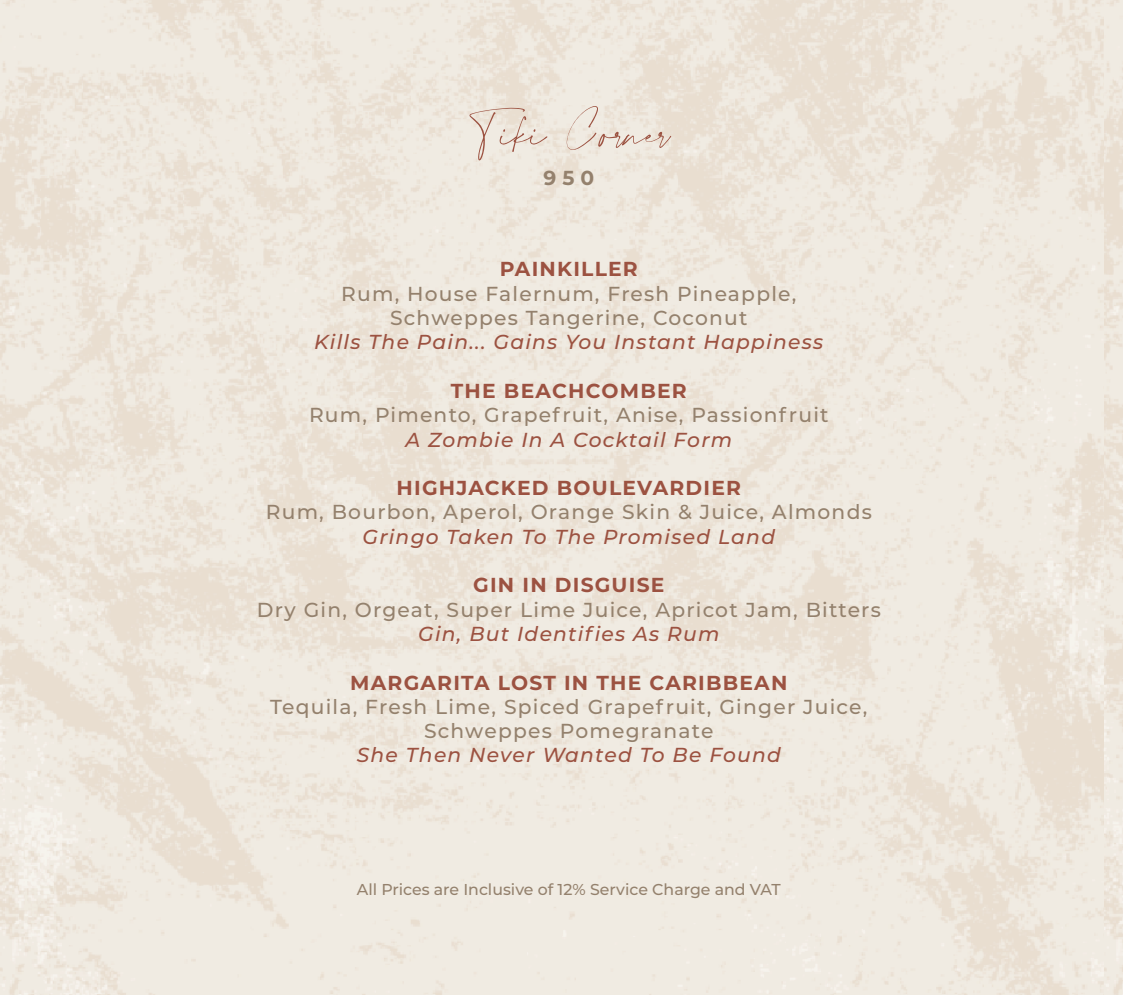
<style>
.page{position:relative;width:1123px;height:995px;background:#fff}
.page>*{position:absolute;margin:0;border:0;box-sizing:border-box;transform-origin:0 0}
.t1{font:58.5px "Collection Free";color:#9c5241}
.t2{font:500 20.25px/24.3px "Montserrat";letter-spacing:.06em;color:#94816d;text-align:center}
.t3{font:italic 500 20.25px "Montserrat";letter-spacing:.06em;color:#9c5241}
.t4{font:700 20.25px "Montserrat";letter-spacing:.06em;color:#9c5241}
.t5{font:700 20.25px "Montserrat";color:#94816d}
.t6{font:500 15.75px "Montserrat";color:#94816d}
</style>
<div class="page">
<img style="left:0;top:0;width:1123px;height:995px">
<h1 class="t1" style="left:467px;top:101px;width:205px">Tiki Corner</h1>
<p class="t5" style="left:543px;top:163px;width:52px">950</p>
<p class="t4" style="left:500px;top:255px;width:139px">PAINKILLER</p>
<p class="t2" style="left:341px;top:281px;width:457px">Rum, House Falernum, Fresh Pineapple,<br>Schweppes Tangerine, Coconut</p>
<p class="t3" style="left:314px;top:328px;width:510px">Kills The Pain... Gains You Instant Happiness</p>
<p class="t4" style="left:451px;top:376px;width:237px">THE BEACHCOMBER</p>
<p class="t2" style="left:309px;top:402px;width:521px">Rum, Pimento, Grapefruit, Anise, Passionfruit</p>
<p class="t3" style="left:405px;top:425px;width:328px">A Zombie In A Cocktail Form</p>
<p class="t4" style="left:396px;top:473px;width:346px">HIGHJACKED BOULEVARDIER</p>
<p class="t2" style="left:266px;top:499px;width:607px">Rum, Bourbon, Aperol, Orange Skin &amp; Juice, Almonds</p>
<p class="t3" style="left:362px;top:522px;width:414px">Gringo Taken To The Promised Land</p>
<p class="t4" style="left:473px;top:571px;width:193px">GIN IN DISGUISE</p>
<p class="t2" style="left:257px;top:596px;width:625px">Dry Gin, Orgeat, Super Lime Juice, Apricot Jam, Bitters</p>
<p class="t3" style="left:418px;top:620px;width:303px">Gin, But Identifies As Rum</p>
<p class="t4" style="left:350px;top:668px;width:438px">MARGARITA LOST IN THE CARIBBEAN</p>
<p class="t2" style="left:270px;top:694px;width:599px">Tequila, Fresh Lime, Spiced Grapefruit, Ginger Juice,<br>Schweppes Pomegranate</p>
<p class="t3" style="left:357px;top:741px;width:426px">She Then Never Wanted To Be Found</p>
<p class="t6" style="left:357px;top:878px;width:425px">All Prices are Inclusive of 12% Service Charge and VAT</p>
</div>
